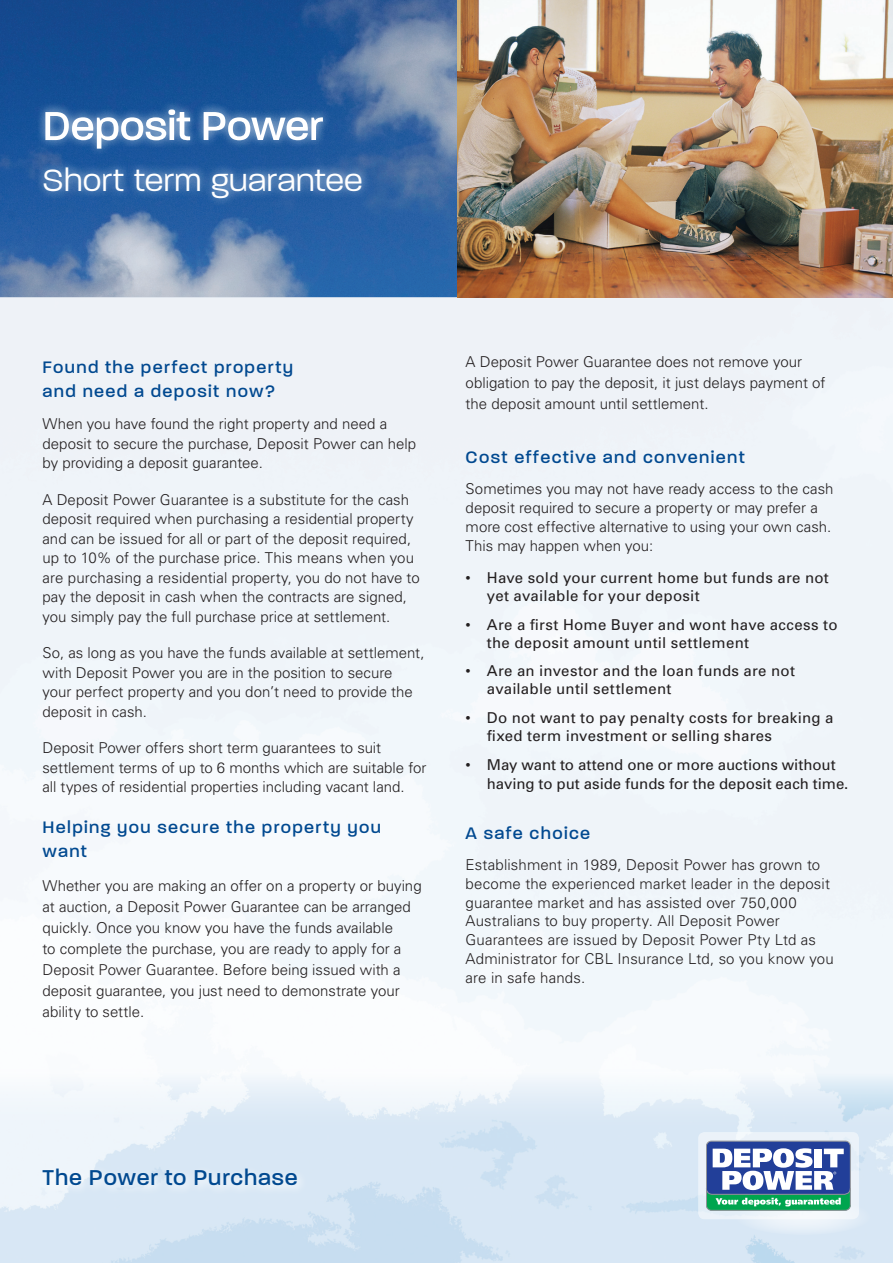
<style>
.page{position:relative;width:893px;height:1263px;background:#fff}
.page>*{position:absolute;margin:0;border:0;box-sizing:border-box;transform-origin:0 0}
.t1{font:500 54.6px "Paralucent";letter-spacing:-.005em;color:#fff}
.t2{font:300 36.15px "V Paralucent";letter-spacing:.015em;color:#fff}
.body_copy{font:500 29.1px "Paralucent";letter-spacing:.03em;color:#014990}
.body_copy-2{font:500 22.5px/24px "Paralucent";letter-spacing:.06em;color:#014990}
.body_copy-3{font:300 15px/19.5px "Univers";color:#231f20}
.body_copy-4{font:15px/18px "Univers";letter-spacing:.015em;color:#231f20}
</style>
<div class="page">
<img style="left:0;top:0;width:893px;height:1263px">
<div style="left:0;top:298px;width:893px;height:839px;background:#eff4f9"></div>
<div style="left:35px;top:100px;width:336px;height:107px;background:#fff;opacity:.75"></div>
<div style="left:735px;top:1198px;width:136px;height:37px;background:#e4eef8;border-radius:50%"></div>
<div style="left:698px;top:1132px;width:161px;height:87px;background:#ebf2f9;border-radius:6px"></div>
<div style="left:706px;top:1141px;width:144px;height:69px;background:#223f99;border-radius:5px"></div>
<div style="left:706px;top:1141px;width:145px;height:70px;border:1px solid #939598;border-radius:5px"></div>
<svg style="left:706px;top:1148px;width:145px;height:62px"></svg>
<svg style="left:38px;top:1164px;width:270px;height:32px;background:#e0ebf6"></svg>
<p class="t1" style="left:43px;top:96px;width:282px">Deposit Power</p>
<p class="t2" style="left:43px;top:161px;width:321px">Short term guarantee</p>
<p class="body_copy-2" style="left:43px;top:354px;width:252px">Found the perfect property and need a deposit now?</p>
<p class="body_copy-3" style="left:43px;top:413px;width:375px">When you have found the right property and need a deposit to secure the purchase, Deposit Power can help by providing a deposit guarantee.</p>
<p class="body_copy-3" style="left:43px;top:489px;width:379px">A Deposit Power Guarantee is a substitute for the cash deposit required when purchasing a residential property and can be issued for all or part of the deposit required, up to 10% of the purchase price. This means when you are purchasing a residential property, you do not have to pay the deposit in cash when the contracts are signed, you simply pay the full purchase price at settlement.</p>
<p class="body_copy-3" style="left:43px;top:643px;width:383px">So, as long as you have the funds available at settlement, with Deposit Power you are in the position to secure your perfect property and you don’t need to provide the deposit in cash.</p>
<p class="body_copy-3" style="left:43px;top:738px;width:385px">Deposit Power offers short term guarantees to suit settlement terms of up to 6 months which are suitable for all types of residential properties including vacant land.</p>
<p class="body_copy-2" style="left:43px;top:814px;width:340px">Helping you secure the property you want</p>
<p class="body_copy-3" style="left:43px;top:875px;width:381px;line-height:21px">Whether you are making an offer on a property or buying at auction, a Deposit Power Guarantee can be arranged quickly. Once you know you have the funds available<br>to complete the purchase, you are ready to apply for a Deposit Power Guarantee. Before being issued with a deposit guarantee, you just need to demonstrate your ability to settle.</p>
<p class="body_copy-3" style="left:466px;top:351px;width:361px;line-height:21px">A Deposit Power Guarantee does not remove your obligation to pay the deposit, it just delays payment of the deposit amount until settlement.</p>
<p class="body_copy-2" style="left:466px;top:444px;width:281px">Cost effective and convenient</p>
<p class="body_copy-3" style="left:466px;top:479px;width:369px;line-height:18.8px">Sometimes you may not have ready access to the cash deposit required to secure a property or may prefer a more cost effective alternative to using your own cash.<br>This may happen when you:</p>
<p class="body_copy-4" style="left:487px;top:568px;width:343px;text-indent:-21px">• Have sold your current home but funds are not yet available for your deposit</p>
<p class="body_copy-4" style="left:487px;top:615px;width:352px;text-indent:-21px">• Are a first Home Buyer and wont have access to the deposit amount until settlement</p>
<p class="body_copy-4" style="left:487px;top:662px;width:310px;text-indent:-21px">• Are an investor and the loan funds are not available until settlement</p>
<p class="body_copy-4" style="left:487px;top:708px;width:348px;text-indent:-21px">• Do not want to pay penalty costs for breaking a fixed term investment or selling shares</p>
<p class="body_copy-4" style="left:487px;top:754px;width:363px;line-height:19.5px;text-indent:-21px">• May want to attend one or more auctions without having to put aside funds for the deposit each time.</p>
<p class="body_copy-2" style="left:466px;top:820px;width:126px">A safe choice</p>
<p class="body_copy-3" style="left:466px;top:855px;width:370px;line-height:18.8px">Establishment in 1989, Deposit Power has grown to become the experienced market leader in the deposit guarantee market and has assisted over 750,000<br>Australians to buy property. All Deposit Power Guarantees are issued by Deposit Power Pty Ltd as Administrator for CBL Insurance Ltd, so you know you are in safe hands.</p>
<p class="body_copy" style="left:43px;top:1162px;width:257px">The Power to Purchase</p>
</div>
